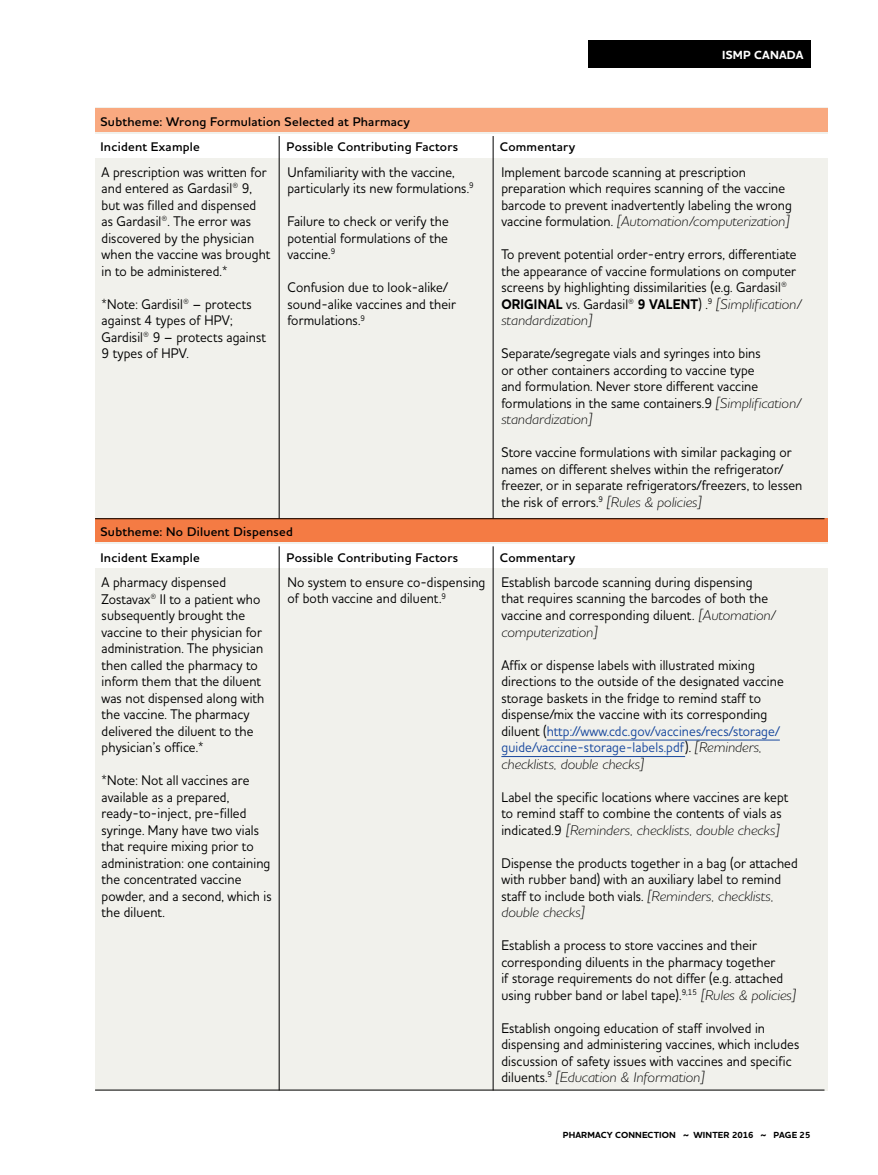
<style>
.page{position:relative;width:878px;height:1175px;background:#fff}
.page>*{position:absolute;margin:0;border:0;box-sizing:border-box;transform-origin:0 0}
.t1{font:500 14.25px/16.5px "Houschka Pro";letter-spacing:.01em;color:#000;scale:.9 1}
.t2{font:600 12.75px "Houschka Pro";letter-spacing:.02em;color:#000}
.t3{font:700 12px "Houschka Pro";letter-spacing:.01em;color:#fff}
.t4{font:700 9px "Houschka Pro";letter-spacing:.015em;color:#000}
.s1{font-weight:300;font-style:italic}
.s2{font-weight:700}
.s3{color:#17479e}
</style>
<div class="page">
<div style="left:588px;top:40px;width:222px;height:28px;background:#000"></div>
<div style="left:96px;top:107px;width:731px;height:983px;background:#f1f1ec"></div>
<div style="left:95px;top:108px;width:732px;height:24px;background:#f9a980"></div>
<div style="left:95px;top:518px;width:732px;height:24px;background:#f47b44"></div>
<div style="left:95px;top:134px;width:732px;height:23px;background:#fff"></div>
<div style="left:95px;top:544px;width:732px;height:24px;background:#fff"></div>
<hr style="left:546px;top:739px;width:233px;height:1px;background:#17479e">
<hr style="left:501px;top:756px;width:184px;height:1px;background:#17479e">
<hr style="left:279px;top:136px;width:1px;height:382px;background:#000">
<hr style="left:279px;top:546px;width:1px;height:544px;background:#000">
<hr style="left:492px;top:136px;width:1px;height:382px;background:#000">
<hr style="left:492px;top:546px;width:1px;height:544px;background:#000">
<hr style="left:95px;top:518px;width:729px;height:1px;background:#000">
<hr style="left:95px;top:1089px;width:729px;height:1px;background:#000">
<p class="t2" style="left:100px;top:113px;width:311px">Subtheme: Wrong Formulation Selected at Pharmacy</p>
<p class="t2" style="left:100px;top:139px;width:101px">Incident Example</p>
<p class="t2" style="left:286px;top:139px;width:173px">Possible Contributing Factors</p>
<p class="t2" style="left:499px;top:139px;width:77px">Commentary</p>
<p class="t3" style="left:722px;top:47px;width:83px">ISMP CANADA</p>
<p class="t1" style="left:102px;top:163px;width:189px">A prescription was written for and entered as Gardasil® 9, but was filled and dispensed as Gardasil®. The error was discovered by the physician when the vaccine was brought in to be administered.*</p>
<p class="t1" style="left:102px;top:295px;width:184px">*Note: Gardisil® – protects against 4 types of HPV;<br>Gardisil® 9 – protects against<br>9 types of HPV.</p>
<p class="t1" style="left:287px;top:163px;width:208px">Unfamiliarity with the vaccine, particularly its new formulations.<sup>9</sup></p>
<p class="t1" style="left:287px;top:213px;width:181px;text-align:justify">Failure to check or verify the potential formulations of the vaccine.<sup>9</sup></p>
<p class="t1" style="left:287px;top:279px;width:189px">Confusion due to look-alike/ sound-alike vaccines and their formulations.<sup>9</sup></p>
<p class="t2" style="left:100px;top:523px;width:194px">Subtheme: No Diluent Dispensed</p>
<p class="t1" style="left:501px;top:163px;width:324px">Implement barcode scanning at prescription preparation which requires scanning of the vaccine barcode to prevent inadvertently labeling the wrong vaccine formulation. <span class="s1">[Automation/computerization]</span></p>
<p class="t1" style="left:501px;top:246px;width:335px">To prevent potential order-entry errors, differentiate the appearance of vaccine formulations on computer screens by highlighting dissimilarities (e.g. Gardasil® <span class="s2">ORIGINAL</span> vs. Gardasil® <span class="s2">9 VALENT</span>) .<sup>9</sup> <span class="s1">[Simplification/ standardization]</span></p>
<p class="t1" style="left:501px;top:345px;width:335px">Separate/segregate vials and syringes into bins<br>or other containers according to vaccine type<br>and formulation. Never store different vaccine formulations in the same containers.9 <span class="s1">[Simplification/ standardization]</span></p>
<p class="t1" style="left:501px;top:444px;width:336px">Store vaccine formulations with similar packaging or names on different shelves within the refrigerator/ freezer, or in separate refrigerators/freezers, to lessen the risk of errors.<sup>9</sup> <span class="s1">[Rules &amp; policies]</span></p>
<p class="t2" style="left:100px;top:549px;width:101px">Incident Example</p>
<p class="t2" style="left:286px;top:549px;width:173px">Possible Contributing Factors</p>
<p class="t2" style="left:499px;top:549px;width:77px">Commentary</p>
<p class="t1" style="left:102px;top:573px;width:182px">A pharmacy dispensed<br>Zostavax® II to a patient who subsequently brought the vaccine to their physician for administration. The physician then called the pharmacy to inform them that the diluent was not dispensed along with the vaccine. The pharmacy delivered the diluent to the physician’s office.*</p>
<p class="t1" style="left:102px;top:771px;width:190px">*Note: Not all vaccines are available as a prepared, ready-to-inject, pre-filled syringe. Many have two vials that require mixing prior to administration: one containing the concentrated vaccine powder, and a second, which is the diluent.</p>
<p class="t1" style="left:287px;top:573px;width:221px">No system to ensure co-dispensing of both vaccine and diluent.<sup>9</sup></p>
<p class="t1" style="left:501px;top:573px;width:306px">Establish barcode scanning during dispensing that requires scanning the barcodes of both the vaccine and corresponding diluent. <span class="s1">[Automation/ computerization]</span></p>
<p class="t1" style="left:501px;top:656px;width:315px">Affix or dispense labels with illustrated mixing directions to the outside of the designated vaccine storage baskets in the fridge to remind staff to dispense/mix the vaccine with its corresponding diluent (<span class="s3">http://www.cdc.gov/vaccines/recs/storage/ guide/vaccine-storage-labels.pdf</span>). <span class="s1">[Reminders, checklists, double checks]</span></p>
<p class="t1" style="left:501px;top:788px;width:320px">Label the specific locations where vaccines are kept to remind staff to combine the contents of vials as indicated.9 <span class="s1">[Reminders, checklists, double checks]</span></p>
<p class="t1" style="left:501px;top:854px;width:331px">Dispense the products together in a bag (or attached with rubber band) with an auxiliary label to remind staff to include both vials. <span class="s1">[Reminders, checklists, double checks]</span></p>
<p class="t1" style="left:501px;top:936px;width:328px">Establish a process to store vaccines and their corresponding diluents in the pharmacy together<br>if storage requirements do not differ (e.g. attached using rubber band or label tape).<sup>9,15</sup> <span class="s1">[Rules &amp; policies]</span></p>
<p class="t1" style="left:501px;top:1019px;width:332px">Establish ongoing education of staff involved in dispensing and administering vaccines, which includes discussion of safety issues with vaccines and specific diluents.<sup>9</sup> <span class="s1">[Education &amp; Information]</span></p>
<p class="t4" style="left:563px;top:1129px;width:249px">PHARMACY CONNECTION ~ WINTER 2016 ~ PAGE 25</p>
</div>
